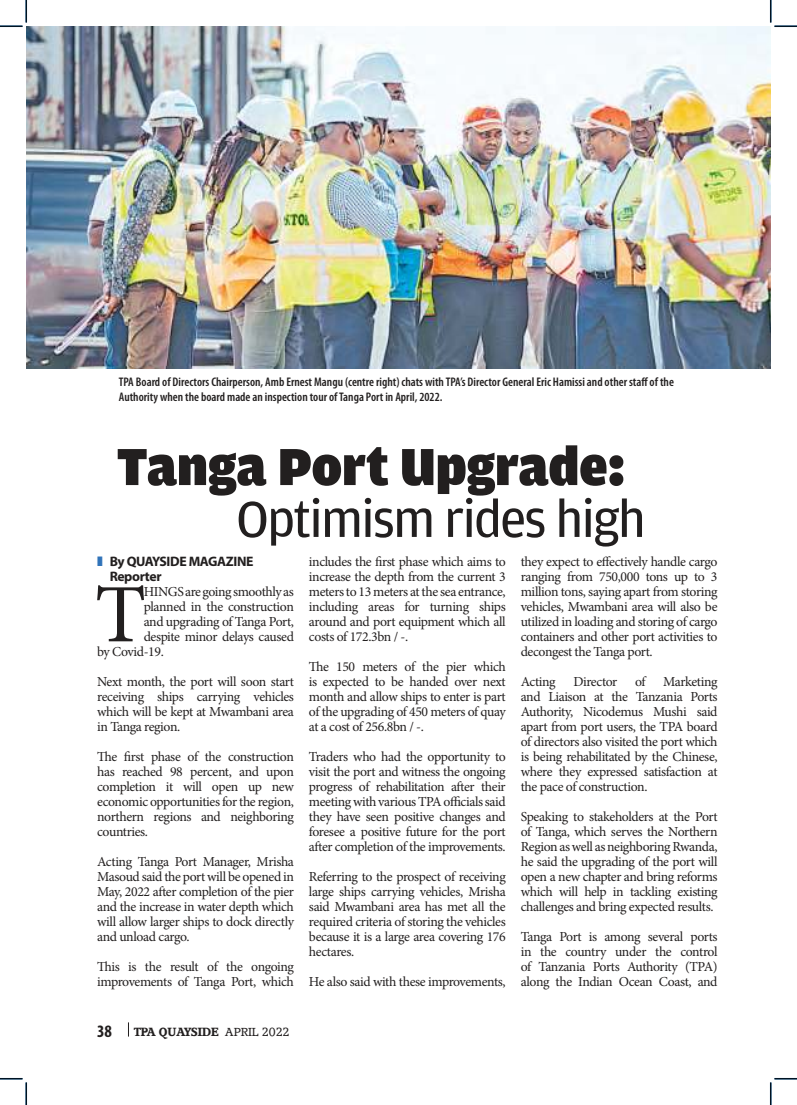
<style>
.page{position:relative;width:797px;height:1105px;background:#fff}
.page>*{position:absolute;margin:0;border:0;box-sizing:border-box;transform-origin:0 0}
.t1{font:83px "Minion Pro";color:#221f1f}
.t2{font:900 55.25px "Amplitude";color:#221f1f}
.t3{font:53.5px "Amplitude";letter-spacing:-.03em;color:#221f1f}
.t4{font:700 condensed 17.5px "Myriad Pro";color:#221f1f}
.t5{font:13.75px/15px "Minion Pro";letter-spacing:-.03em;color:#221f1f;text-align:justify}
.t6{font:700 13.75px/15px "Myriad Pro";letter-spacing:-.03em;color:#221f1f}
.t7{font:600 condensed 12.5px/15px "Myriad Pro";color:#221f1f}
.t8{font:700 11.25px "Accolade";color:#221f1f}
.s1{color:#3073b9}
.s2{font-family:"Accolade Serial";font-weight:400}
</style>
<div class="page">
<svg style="left:128px;top:1022px;width:1px;height:14px"></svg>
<img style="left:26px;top:26px;width:744px;height:343px">
<svg style="left:0;top:0;width:27px;height:27px"></svg>
<svg style="left:0;top:1078px;width:27px;height:27px"></svg>
<svg style="left:770px;top:0;width:27px;height:27px"></svg>
<svg style="left:770px;top:1078px;width:27px;height:27px"></svg>
<p class="t7" style="left:119px;top:376px;width:556px">TPA Board of Directors Chairperson, Amb Ernest Mangu (centre right) chats with TPA’s Director General Eric Hamissi and other staff of the<br>Authority when the board made an inspection tour of Tanga Port in April, 2022.</p>
<h2 class="t2" style="left:117px;top:442px;width:510px">Tanga Port Upgrade:</h2>
<h3 class="t3" style="left:236px;top:498px;width:411px">Optimism rides high</h3>
<p class="t6" style="left:110px;top:555px;width:145px;text-indent:-13px"><span class="s1">❚</span> By QUAYSIDE MAGAZINE<br>Reporter</p>
<h1 class="t1" style="left:95px;top:582px;width:53px">T</h1>
<p class="t5" style="left:144px;top:586px;width:152px">HINGS are going smoothly as</p>
<p class="t5" style="left:144px;top:601px;width:152px">planned in the construction</p>
<p class="t5" style="left:144px;top:616px;width:152px">and upgrading of Tanga Port,</p>
<p class="t5" style="left:144px;top:631px;width:152px">despite minor delays caused</p>
<p class="t5" style="left:97px;top:646px;width:68px">by Covid-19.</p>
<p class="t5" style="left:97px;top:676px;width:198px">Next month, the port will soon start receiving ships carrying vehicles which will be kept at Mwambani area in Tanga region.</p>
<p class="t5" style="left:97px;top:751px;width:198px">The first phase of the construction has reached 98 percent, and upon completion it will open up new economic opportunities for the region, northern regions and neighboring countries.</p>
<p class="t5" style="left:97px;top:856px;width:198px">Acting Tanga Port Manager, Mrisha Masoud said the port will be opened in May, 2022 after completion of the pier and the increase in water depth which will allow larger ships to dock directly and unload cargo.</p>
<p class="t5" style="left:97px;top:961px;width:198px">This is the result of the ongoing improvements of Tanga Port, which</p>
<p class="t4" style="left:97px;top:1020px;width:16px">38</p>
<p class="t8" style="left:134px;top:1024px;width:157px">TPA QUAYSIDE <span class="s2">APRIL 2022</span></p>
<p class="t5" style="left:309px;top:556px;width:198px">includes the first phase which aims to increase the depth from the current 3 meters to 13 meters at the sea entrance, including areas for turning ships around and port equipment which all costs of 172.3bn / -.</p>
<p class="t5" style="left:309px;top:661px;width:198px">The 150 meters of the pier which is expected to be handed over next month and allow ships to enter is part of the upgrading of 450 meters of quay at a cost of 256.8bn / -.</p>
<p class="t5" style="left:309px;top:751px;width:198px">Traders who had the opportunity to visit the port and witness the ongoing progress of rehabilitation after their meeting with various TPA officials said they have seen positive changes and foresee a positive future for the port after completion of the improvements.</p>
<p class="t5" style="left:309px;top:871px;width:198px">Referring to the prospect of receiving large ships carrying vehicles, Mrisha said Mwambani area has met all the required criteria of storing the vehicles because it is a large area covering 176 hectares.</p>
<p class="t5" style="left:309px;top:976px;width:198px">He also said with these improvements,</p>
<p class="t5" style="left:521px;top:556px;width:198px">they expect to effectively handle cargo ranging from 750,000 tons up to 3 million tons, saying apart from storing vehicles, Mwambani area will also be utilized in loading and storing of cargo containers and other port activities to decongest the Tanga port.</p>
<p class="t5" style="left:521px;top:676px;width:36px">Acting</p>
<p class="t5" style="left:573px;top:676px;width:45px">Director</p>
<p class="t5" style="left:635px;top:676px;width:12px">of</p>
<p class="t5" style="left:521px;top:676px;width:198px;text-indent:142px">Marketing and Liaison at the Tanzania Ports Authority, Nicodemus Mushi said apart from port users, the TPA board of directors also visited the port which is being rehabilitated by the Chinese, where they expressed satisfaction at the pace of construction.</p>
<p class="t5" style="left:521px;top:811px;width:198px">Speaking to stakeholders at the Port of Tanga, which serves the Northern Region as well as neighboring Rwanda, he said the upgrading of the port will open a new chapter and bring reforms which will help in tackling existing challenges and bring expected results.</p>
<p class="t5" style="left:521px;top:931px;width:198px">Tanga Port is among several ports in the country under the control of Tanzania Ports Authority (TPA) along the Indian Ocean Coast, and</p>
</div>
